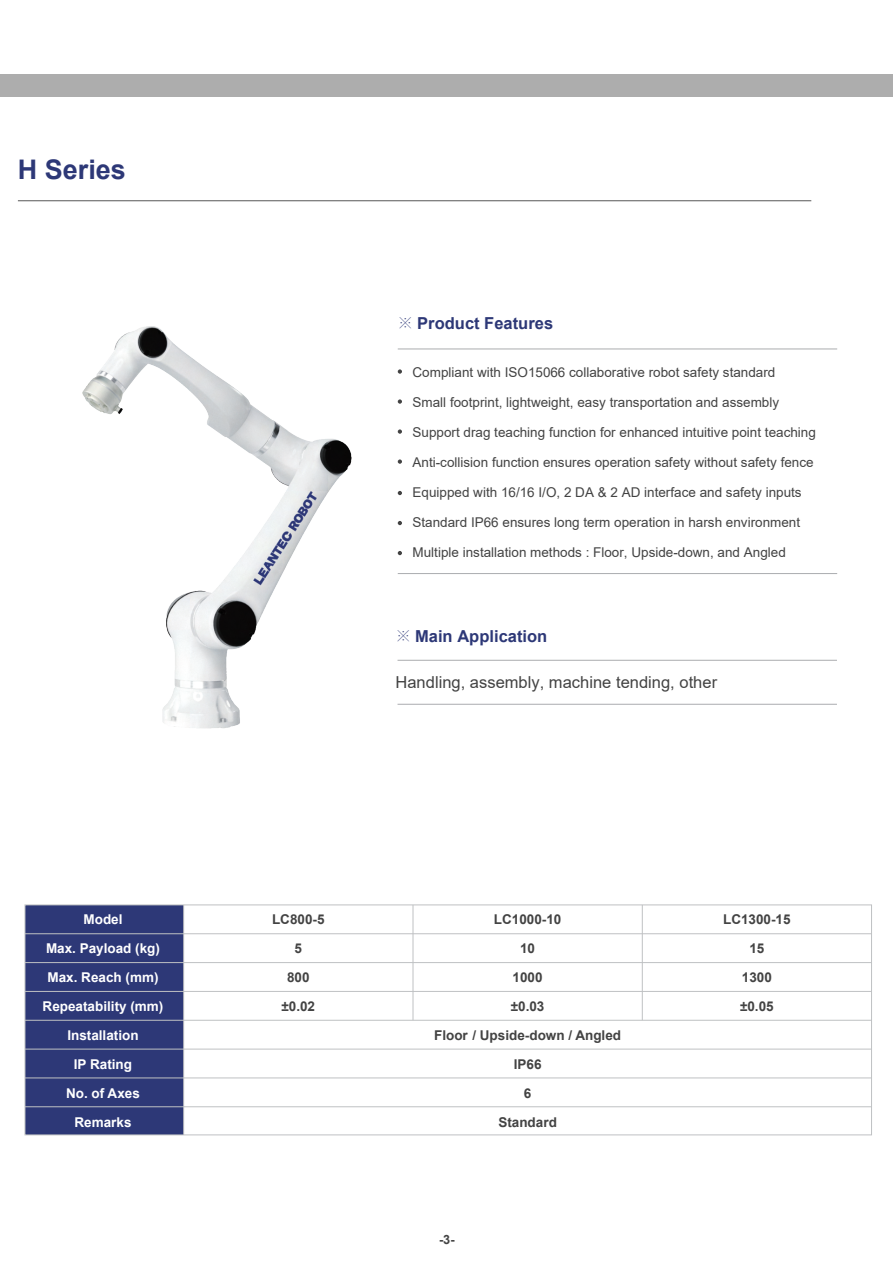
<style>
.page{position:relative;width:893px;height:1263px;background:#fff}
.page>*{position:absolute;margin:0;border:0;box-sizing:border-box;transform-origin:0 0}
.t1{font:700 27px "Arial";color:#2d3877}
.t2{font:16.5px "Arial";color:#434343}
.t3{font:700 16.5px "Arial";color:#2d3877}
.t4{font:13.5px "Arial";color:#434343}
.t5{font:700 13.5px/29px "Arial";color:#434343;text-align:center}
.t6{font:700 13.5px/29px "Arial";color:#fff;text-align:center}
.t7{font:700 12.75px "Arial";color:#434343}
.s1{font-family:"Adobe Song Std";font-weight:300}
</style>
<div class="page">
<div style="left:0;top:74px;width:893px;height:23px;background:#adadad"></div>
<svg style="left:398px;top:369px;width:4px;height:5px"></svg>
<svg style="left:398px;top:399px;width:4px;height:5px"></svg>
<svg style="left:398px;top:429px;width:4px;height:5px"></svg>
<svg style="left:398px;top:459px;width:4px;height:5px"></svg>
<svg style="left:398px;top:491px;width:4px;height:4px"></svg>
<svg style="left:398px;top:521px;width:4px;height:4px"></svg>
<svg style="left:398px;top:551px;width:4px;height:4px"></svg>
<hr style="left:398px;top:349px;width:439px;height:1px;background:#aaacaf">
<hr style="left:398px;top:573px;width:439px;height:1px;background:#aaacaf">
<hr style="left:18px;top:200px;width:793px;height:1px;background:#575757">
<hr style="left:397px;top:660px;width:440px;height:1px;background:#aaacaf">
<hr style="left:397px;top:704px;width:440px;height:1px;background:#aaacaf">
<img style="left:82px;top:326px;width:270px;height:403px">
<div style="left:25px;top:905px;width:159px;height:230px;background:#2d3877"></div>
<div style="left:25px;top:905px;width:847px;height:230px;border:1px solid #bfc1c3"></div>
<hr style="left:25px;top:1106px;width:846px;height:1px;background:#bfc1c3">
<hr style="left:25px;top:1078px;width:846px;height:1px;background:#bfc1c3">
<hr style="left:25px;top:1049px;width:846px;height:1px;background:#bfc1c3">
<hr style="left:25px;top:1020px;width:846px;height:1px;background:#bfc1c3">
<hr style="left:25px;top:991px;width:846px;height:1px;background:#bfc1c3">
<hr style="left:25px;top:962px;width:846px;height:1px;background:#bfc1c3">
<hr style="left:25px;top:933px;width:846px;height:1px;background:#bfc1c3">
<hr style="left:183px;top:905px;width:1px;height:230px;background:#bfc1c3">
<hr style="left:413px;top:905px;width:1px;height:115px;background:#bfc1c3">
<hr style="left:642px;top:905px;width:1px;height:115px;background:#bfc1c3">
<h1 class="t1" style="left:18px;top:150px;width:110px">H Series</h1>
<p class="t3" style="left:397px;top:311px;width:157px"><span class="s1">※</span> Product Features</p>
<p class="t4" style="left:413px;top:363px;width:364px">Compliant with ISO15066 collaborative robot safety standard</p>
<p class="t4" style="left:413px;top:393px;width:368px">Small footprint, lightweight, easy transportation and assembly</p>
<p class="t4" style="left:413px;top:423px;width:405px">Support drag teaching function for enhanced intuitive point teaching</p>
<p class="t4" style="left:413px;top:453px;width:403px">Anti-collision function ensures operation safety without safety fence</p>
<p class="t4" style="left:413px;top:483px;width:391px">Equipped with 16/16 I/O, 2 DA &amp; 2 AD interface and safety inputs</p>
<p class="t4" style="left:413px;top:513px;width:389px">Standard IP66 ensures long term operation in harsh environment</p>
<p class="t4" style="left:413px;top:543px;width:375px">Multiple installation methods : Floor, Upside-down, and Angled</p>
<p class="t3" style="left:395px;top:624px;width:154px"><span class="s1">※</span> Main Application</p>
<p class="t2" style="left:395px;top:670px;width:323px">Handling, assembly, machine tending, other</p>
<p class="t6" style="left:43px;top:905px;width:122px">Model<br>Max. Payload (kg)<br>Max. Reach (mm)<br>Repeatability (mm)<br>Installation<br>IP Rating<br>No. of Axes<br>Remarks</p>
<p class="t5" style="left:272px;top:905px;width:54px">LC800-5<br>5<br>800 ±0.02</p>
<p class="t5" style="left:434px;top:905px;width:188px">LC1000-10<br>10<br>1000<br>±0.03<br>Floor / Upside-down / Angled<br>IP66<br>6<br>Standard</p>
<p class="t5" style="left:723px;top:905px;width:69px">LC1300-15<br>15<br>1300<br>±0.05</p>
<p class="t7" style="left:439px;top:1231px;width:17px">-3-</p>
</div>
